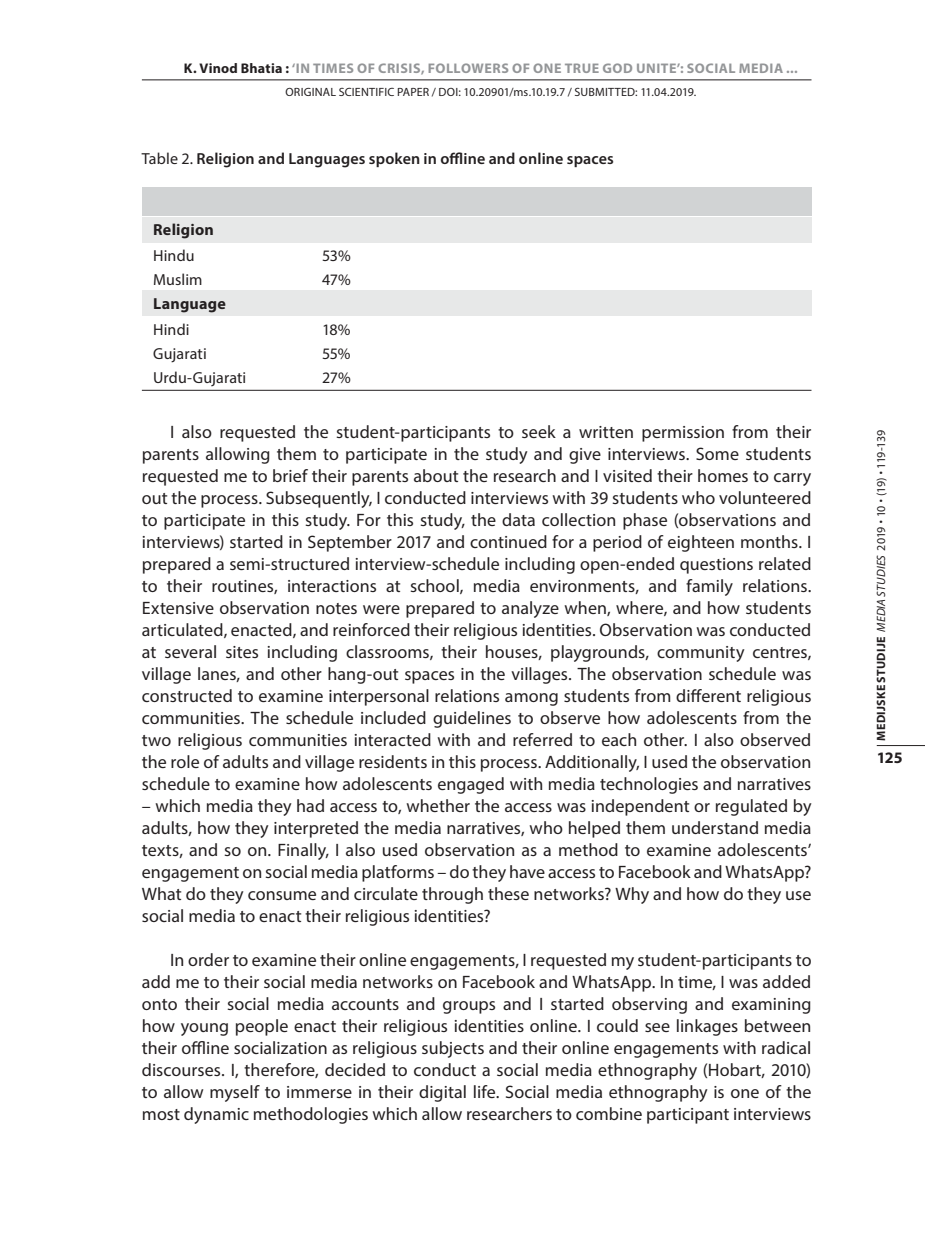
<style>
.page{position:relative;width:925px;height:1236px;background:#fff}
.page>*{position:absolute;margin:0;border:0;box-sizing:border-box;transform-origin:0 0}
.t1{font:18px/22px "Myriad Pro";letter-spacing:.005em;color:#231f20;text-align:justify}
.t2{font:600 16px "Myriad Pro";letter-spacing:.01em;color:#231f20}
.t3{font:16px/24px "Myriad Pro";letter-spacing:.005em;color:#231f20}
.t4{font:700 16px "Myriad Pro";letter-spacing:.015em;color:#231f20}
.t5{font:700 14px "Myriad Pro";letter-spacing:.04em;color:#949698}
.t6{font:12px "Myriad Pro";letter-spacing:.01em;color:#231f20}
.t7{font:12px "Myriad Pro";letter-spacing:-.04em;color:#231f20}
.s1{color:#231f20}
.s2{font-weight:400}
.s3{font-weight:700}
.s4{font-style:italic}
</style>
<div class="page">
<hr style="left:142px;top:79px;width:669px;height:1px;background:#231f20">
<hr style="left:876px;top:745px;width:48px;height:1px;background:#231f20">
<hr style="left:142px;top:390px;width:669px;height:1px;background:#231f20">
<div style="left:142px;top:187px;width:669px;height:28px;background:#d1d3d4"></div>
<div style="left:142px;top:217px;width:669px;height:25px;background:#e7e8e8"></div>
<div style="left:142px;top:291px;width:669px;height:25px;background:#e7e8e8"></div>
<p class="t5" style="left:184px;top:59px;width:615px"><span class="s1">K. VINOD BHATIA :</span> ‘IN TIMES OF CRISIS, FOLLOWERS OF ONE TRUE GOD UNITE’: SOCIAL MEDIA ...</p>
<p class="t6" style="left:285px;top:84px;width:412px">ORIGINAL SCIENTIFIC PAPER / DOI: 10.20901/ms.10.19.7 / SUBMITTED: 11.04.2019.</p>
<p class="t2" style="left:142px;top:148px;width:473px"><span class="s2">Table 2.</span> Religion and Languages spoken in offline and online spaces</p>
<p class="t4" style="left:153px;top:219px;width:62px">RELIGION</p>
<p class="t3" style="left:153px;top:243px;width:51px">Hindu<br>Muslim</p>
<p class="t4" style="left:153px;top:293px;width:74px">LANGUAGE</p>
<p class="t3" style="left:153px;top:317px;width:95px">Hindi<br>Gujarati<br>Urdu-Gujarati</p>
<p class="t3" style="left:322px;top:243px;width:30px">53%<br>47%</p>
<p class="t3" style="left:322px;top:317px;width:30px;text-align:justify">18% 55% 27%</p>
<p class="t1" style="left:142px;top:420px;width:671px;text-indent:28px">I also requested the student-participants to seek a written permission from their parents allowing them to participate in the study and give interviews. Some students requested me to brief their parents about the research and I visited their homes to carry out the process. Subsequently, I conducted interviews with 39 students who volunteered to participate in this study. For this study, the data collection phase (observations and interviews) started in September 2017 and continued for a period of eighteen months. I prepared a semi-structured interview-schedule including open-ended questions related to their routines, interactions at school, media environments, and family relations.<br>Extensive observation notes were prepared to analyze when, where, and how students articulated, enacted, and reinforced their religious identities. Observation was conducted at several sites including classrooms, their houses, playgrounds, community centres, village lanes, and other hang-out spaces in the villages. The observation schedule was constructed to examine interpersonal relations among students from different religious communities. The schedule included guidelines to observe how adolescents from the two religious communities interacted with and referred to each other. I also observed the role of adults and village residents in this process. Additionally, I used the observation schedule to examine how adolescents engaged with media technologies and narratives</p>
<p class="t1" style="left:142px;top:794px;width:671px">– which media they had access to, whether the access was independent or regulated by adults, how they interpreted the media narratives, who helped them understand media texts, and so on. Finally, I also used observation as a method to examine adolescents’ engagement on social media platforms – do they have access to Facebook and WhatsApp?<br>What do they consume and circulate through these networks? Why and how do they use social media to enact their religious identities?</p>
<p class="t1" style="left:142px;top:948px;width:671px;text-indent:28px">In order to examine their online engagements, I requested my student-participants to add me to their social media networks on Facebook and WhatsApp. In time, I was added onto their social media accounts and groups and I started observing and examining how young people enact their religious identities online. I could see linkages between their offline socialization as religious subjects and their online engagements with radical discourses. I, therefore, decided to conduct a social media ethnography (Hobart, 2010) to allow myself to immerse in their digital life. Social media ethnography is one of the most dynamic methodologies which allow researchers to combine participant interviews</p>
<p class="t7" style="left:873px;top:741px;width:312px;rotate:-90deg"><span class="s3">MEDIJSKE STUDIJE</span> <span class="s4">MEDIA STUDIES</span> 2019 <sup>.</sup> 10 <sup>.</sup> (19) <sup>.</sup> 119-139</p>
<p class="t4" style="left:876px;top:747px;width:27px">125</p>
</div>
